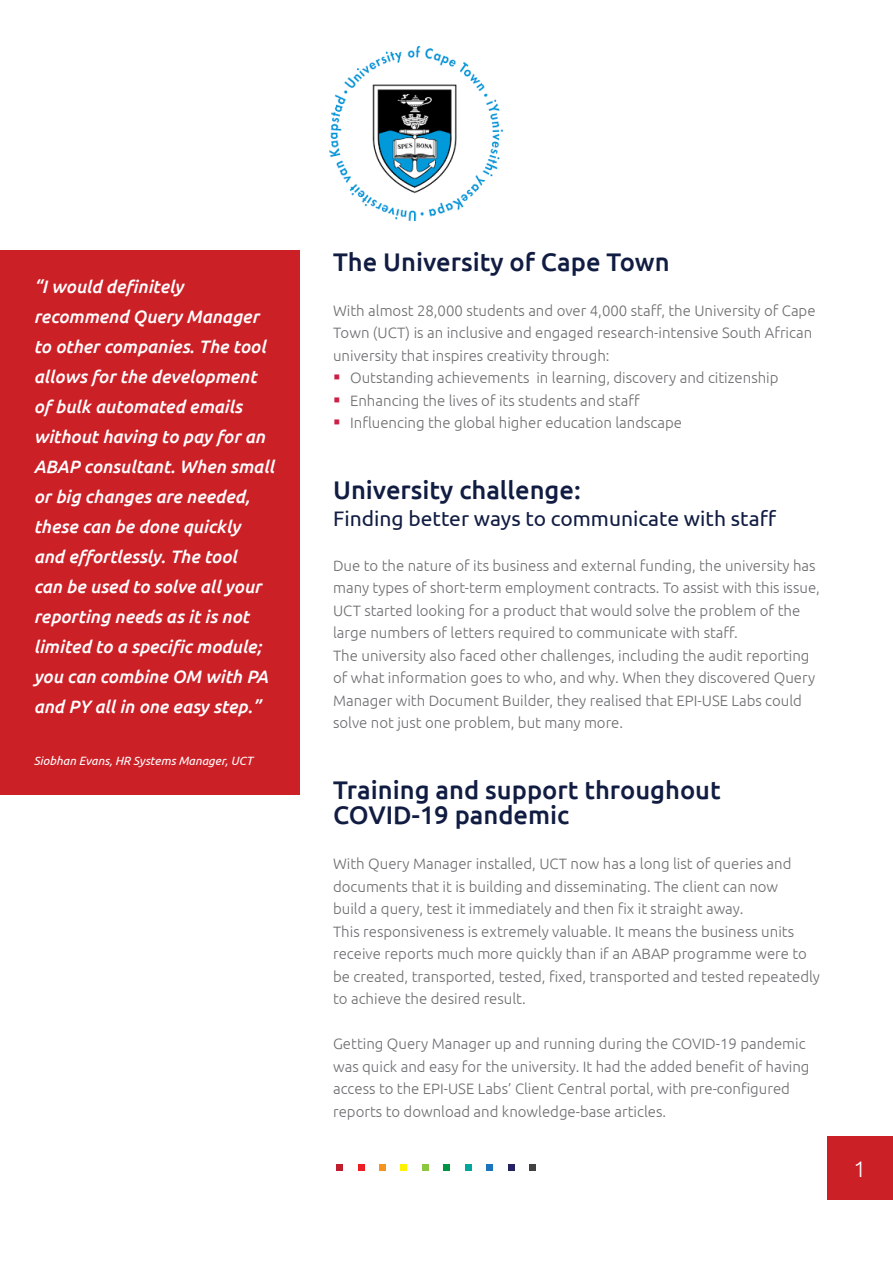
<style>
.page{position:relative;width:893px;height:1263px;background:#fff}
.page>*{position:absolute;margin:0;border:0;box-sizing:border-box;transform-origin:0 0}
.t1{font:500 25.5px/25.5px "Ubuntu";color:#111c42}
.t2{font:300 22.5px "Ubuntu";color:#fff}
.t3{font:21px "Ubuntu";color:#111c42}
.t4{font:italic 500 18px/30px "Ubuntu";color:#fff}
.t5{font:300 15px/22.5px "Ubuntu";color:#6e6d70}
.t6{font:italic 12px "Ubuntu";color:#fff}
.s1{color:#cb1f45}
</style>
<div class="page">
<div style="left:0;top:251px;width:299px;height:544px;background:#cc2027"></div>
<img style="left:329px;top:46px;width:173px;height:174px">
<div style="left:828px;top:1136px;width:65px;height:64px;background:#cc2027"></div>
<div style="left:336px;top:1164px;width:7px;height:7px;background:#be1e2d"></div>
<div style="left:358px;top:1164px;width:6px;height:7px;background:#ed1d24"></div>
<div style="left:379px;top:1164px;width:7px;height:7px;background:#f7941e"></div>
<div style="left:401px;top:1164px;width:6px;height:7px;background:#fff200"></div>
<div style="left:422px;top:1164px;width:7px;height:7px;background:#8dc63f"></div>
<div style="left:443px;top:1164px;width:7px;height:7px;background:#009444"></div>
<div style="left:465px;top:1164px;width:7px;height:7px;background:#00a79e"></div>
<div style="left:486px;top:1164px;width:7px;height:7px;background:#1c75bc"></div>
<div style="left:508px;top:1164px;width:7px;height:7px;background:#262262"></div>
<div style="left:529px;top:1164px;width:7px;height:7px;background:#414042"></div>
<p class="t4" style="left:34px;top:271px;width:242px">“I would definitely recommend Query Manager to other companies. The tool allows for the development of bulk automated emails without having to pay for an<br>ABAP consultant. When small or big changes are needed, these can be done quickly and effortlessly. The tool<br>can be used to solve all your reporting needs as it is not limited to a specific module; you can combine OM with PA and PY all in one easy step.”</p>
<p class="t6" style="left:34px;top:754px;width:220px">Siobhan Evans, HR Systems Manager, UCT</p>
<h1 class="t1" style="left:333px;top:248px;width:338px">The University of Cape Town</h1>
<p class="t5" style="left:333px;top:299px;width:484px">With almost 28,000 students and over 4,000 staff, the University of Cape<br>Town (UCT) is an inclusive and engaged research-intensive South African university that inspires creativity through:</p>
<p class="t5" style="left:333px;top:366px;width:447px"><span class="s1">▪</span> Outstanding achievements in learning, discovery and citizenship</p>
<p class="t5" style="left:333px;top:389px;width:308px"><span class="s1">▪</span> Enhancing the lives of its students and staff</p>
<p class="t5" style="left:333px;top:411px;width:350px"><span class="s1">▪</span> Influencing the global higher education landscape</p>
<h1 class="t1" style="left:333px;top:476px;width:249px">University challenge:</h1>
<h3 class="t3" style="left:333px;top:505px;width:445px">Finding better ways to communicate with staff</h3>
<p class="t5" style="left:333px;top:554px;width:488px">Due to the nature of its business and external funding, the university has many types of short-term employment contracts. To assist with this issue, UCT started looking for a product that would solve the problem of the large numbers of letters required to communicate with staff.<br>The university also faced other challenges, including the audit reporting of what information goes to who, and why. When they discovered Query Manager with Document Builder, they realised that EPI-USE Labs could solve not just one problem, but many more.</p>
<h1 class="t1" style="left:333px;top:776px;width:389px">Training and support throughout<br>COVID-19 pandemic</h1>
<p class="t5" style="left:333px;top:852px;width:488px">With Query Manager installed, UCT now has a long list of queries and documents that it is building and disseminating. The client can now<br>build a query, test it immediately and then fix it straight away.<br>This responsiveness is extremely valuable. It means the business units receive reports much more quickly than if an ABAP programme were to be created, transported, tested, fixed, transported and tested repeatedly to achieve the desired result.</p>
<p class="t5" style="left:333px;top:1032px;width:478px">Getting Query Manager up and running during the COVID-19 pandemic was quick and easy for the university. It had the added benefit of having access to the EPI-USE Labs’ Client Central portal, with pre-configured reports to download and knowledge-base articles.</p>
<h2 class="t2" style="left:853px;top:1156px;width:14px">1</h2>
</div>
